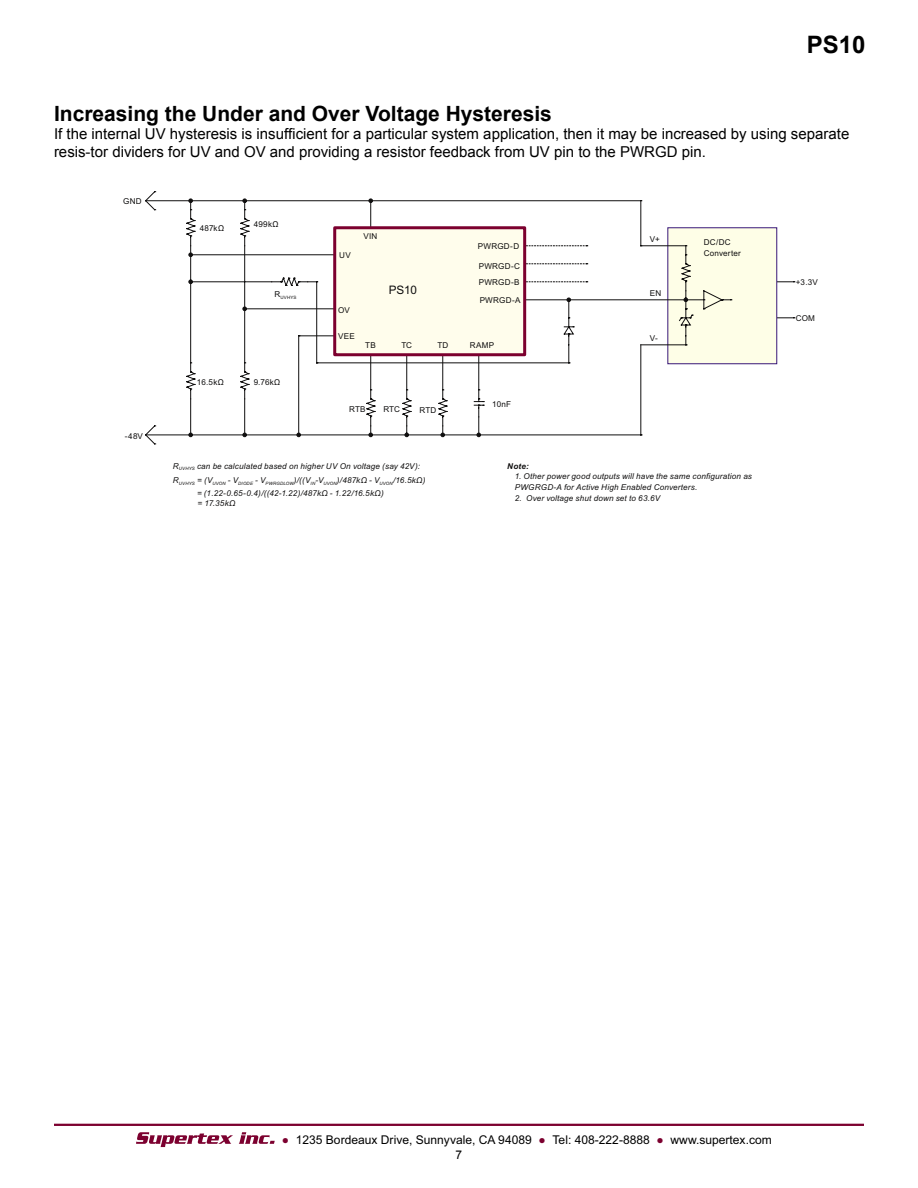
<style>
.page{position:relative;width:918px;height:1188px;background:#fff}
.page>*{position:absolute;margin:0;border:0;box-sizing:border-box;transform-origin:0 0}
.t1{font:700 24px "Arial";color:#000}
.t2{font:700 21px "Arial";color:#000}
.t3{font:15px/18px "Arial";color:#000}
.t4{font:12px "Arial";color:#000}
.t5{font:11.7px "Arial";color:#100f0f}
.t6{font:italic 8.1px/10.8px "Arial";letter-spacing:.02em;color:#100f0f}
.t7{font:8.1px/10.8px "Arial";letter-spacing:.03em;color:#100f0f}
.t8{font:italic 700 8.1px "Arial";color:#100f0f}
.t9{font:4.5px "Arial";letter-spacing:.035em;color:#100f0f}
.s1{color:#7c002f}
</style>
<div class="page">
<hr style="left:54px;top:1124px;width:810px;height:2px;background:#7c002f">
<svg style="left:136px;top:1132px;width:97px;height:15px"></svg>
<svg style="left:239px;top:1132px;width:36px;height:12px"></svg>
<svg style="left:777px;top:317px;width:18px;height:1px"></svg>
<svg style="left:777px;top:281px;width:18px;height:1px"></svg>
<div style="left:668px;top:228px;width:109px;height:136px;background:#fefee7"></div>
<hr style="left:371px;top:200px;width:270px;height:1px;background:#100f0f">
<hr style="left:640px;top:201px;width:1px;height:45px;background:#100f0f">
<svg style="left:145px;top:191px;width:427px;height:254px"></svg>
<hr style="left:191px;top:200px;width:54px;height:1px;background:#100f0f">
<hr style="left:245px;top:200px;width:126px;height:1px;background:#100f0f">
<svg style="left:368px;top:198px;width:5px;height:28px"></svg>
<svg style="left:240px;top:198px;width:10px;height:49px"></svg>
<hr style="left:244px;top:246px;width:1px;height:63px;background:#100f0f">
<hr style="left:190px;top:282px;width:1px;height:81px;background:#100f0f">
<svg style="left:186px;top:362px;width:9px;height:38px"></svg>
<hr style="left:191px;top:281px;width:81px;height:1px;background:#100f0f">
<svg style="left:240px;top:362px;width:2px;height:38px"></svg>
<hr style="left:191px;top:254px;width:144px;height:1px;background:#100f0f">
<svg style="left:186px;top:198px;width:9px;height:86px"></svg>
<svg style="left:242px;top:299px;width:29px;height:137px"></svg>
<svg style="left:271px;top:245px;width:461px;height:192px"></svg>
<div style="left:335px;top:228px;width:190px;height:127px;background:#fffdec"></div>
<div style="left:333px;top:226px;width:193px;height:130px;border:3px solid #7c002f"></div>
<h1 class="t1" style="left:807px;top:28px;width:60px">PS10</h1>
<h2 class="t2" style="left:54px;top:100px;width:499px">Increasing the Under and Over Voltage Hysteresis</h2>
<h3 class="t3" style="left:54px;top:125px;width:797px">If the internal UV hysteresis is insufficient for a particular system application, then it may be increased by using separate resis-tor dividers for UV and OV and providing a resistor feedback from UV pin to the PWRGD pin.</h3>
<p class="t7" style="left:123px;top:196px;width:20px">GND</p>
<p class="t7" style="left:125px;top:430px;width:20px">-48V</p>
<p class="t7" style="left:200px;top:223px;width:26px">487kΩ</p>
<p class="t7" style="left:254px;top:219px;width:26px">499kΩ</p>
<p class="t7" style="left:339px;top:249px;width:13px">UV</p>
<p class="t7" style="left:364px;top:230px;width:15px">VIN</p>
<p class="t7" style="left:478px;top:241px;width:43px">PWRGD-D</p>
<p class="t7" style="left:479px;top:261px;width:43px">PWRGD-C</p>
<p class="t7" style="left:650px;top:234px;width:12px">V+</p>
<p class="t7" style="left:704px;top:237px;width:38px">DC/DC<br>Converter</p>
<p class="t7" style="left:479px;top:277px;width:42px">PWRGD-B</p>
<h3 class="t5" style="left:389px;top:282px;width:30px">PS10</h3>
<p class="t9" style="left:274px;top:294px;width:24px"><sup>R</sup>UVHYS</p>
<p class="t7" style="left:650px;top:288px;width:13px">EN</p>
<p class="t7" style="left:480px;top:295px;width:42px">PWRGD-A</p>
<p class="t7" style="left:338px;top:305px;width:13px">OV</p>
<p class="t7" style="left:338px;top:330px;width:18px">VEE</p>
<p class="t7" style="left:365px;top:339px;width:12px">TB</p>
<p class="t7" style="left:401px;top:339px;width:12px">TC</p>
<p class="t7" style="left:437px;top:339px;width:13px">TD</p>
<p class="t7" style="left:470px;top:339px;width:26px">RAMP</p>
<p class="t7" style="left:650px;top:333px;width:10px">V-</p>
<p class="t7" style="left:197px;top:376px;width:28px">16.5kΩ</p>
<p class="t7" style="left:254px;top:377px;width:28px">9.76kΩ</p>
<p class="t7" style="left:349px;top:404px;width:18px">RTB</p>
<p class="t7" style="left:383px;top:404px;width:18px">RTC</p>
<p class="t7" style="left:419px;top:405px;width:19px">RTD</p>
<p class="t7" style="left:492px;top:399px;width:20px">10nF</p>
<p class="t6" style="left:173px;top:459px;width:254px;line-height:14.4px">R<sub>UVHYS</sub> can be calculated based on higher UV On voltage (say 42V):<br>R<sub>UVHYS</sub> = (V<sub>UVON</sub> - V<sub>DIODE</sub> - V<sub>PWRGDLOW</sub>)/((V<sub>IN</sub>-V<sub>UVON</sub>)/487kΩ - V<sub>UVON</sub>/16.5kΩ)</p>
<p class="t6" style="left:197px;top:487px;width:188px">= (1.22-0.65-0.4)/((42-1.22)/487kΩ - 1.22/16.5kΩ) = 17.35kΩ</p>
<p class="t8" style="left:507px;top:460px;width:23px">Note:</p>
<p class="t6" style="left:515px;top:471px;width:239px">1. Other power good outputs will have the same configuration as<br>PWGRGD-A for Active High Enabled Converters.</p>
<p class="t6" style="left:515px;top:493px;width:147px">2. Over voltage shut down set to 63.6V</p>
<p class="t7" style="left:796px;top:276px;width:24px">+3.3V</p>
<p class="t7" style="left:796px;top:313px;width:21px">COM</p>
<h3 class="t4" style="left:282px;top:1132px;width:492px"><span class="s1">●</span> 1235 Bordeaux Drive, Sunnyvale, CA 94089 <span class="s1">●</span> Tel: 408-222-8888 <span class="s1">●</span> www.supertex.com</h3>
<h3 class="t4" style="left:456px;top:1147px;width:8px">7</h3>
</div>
